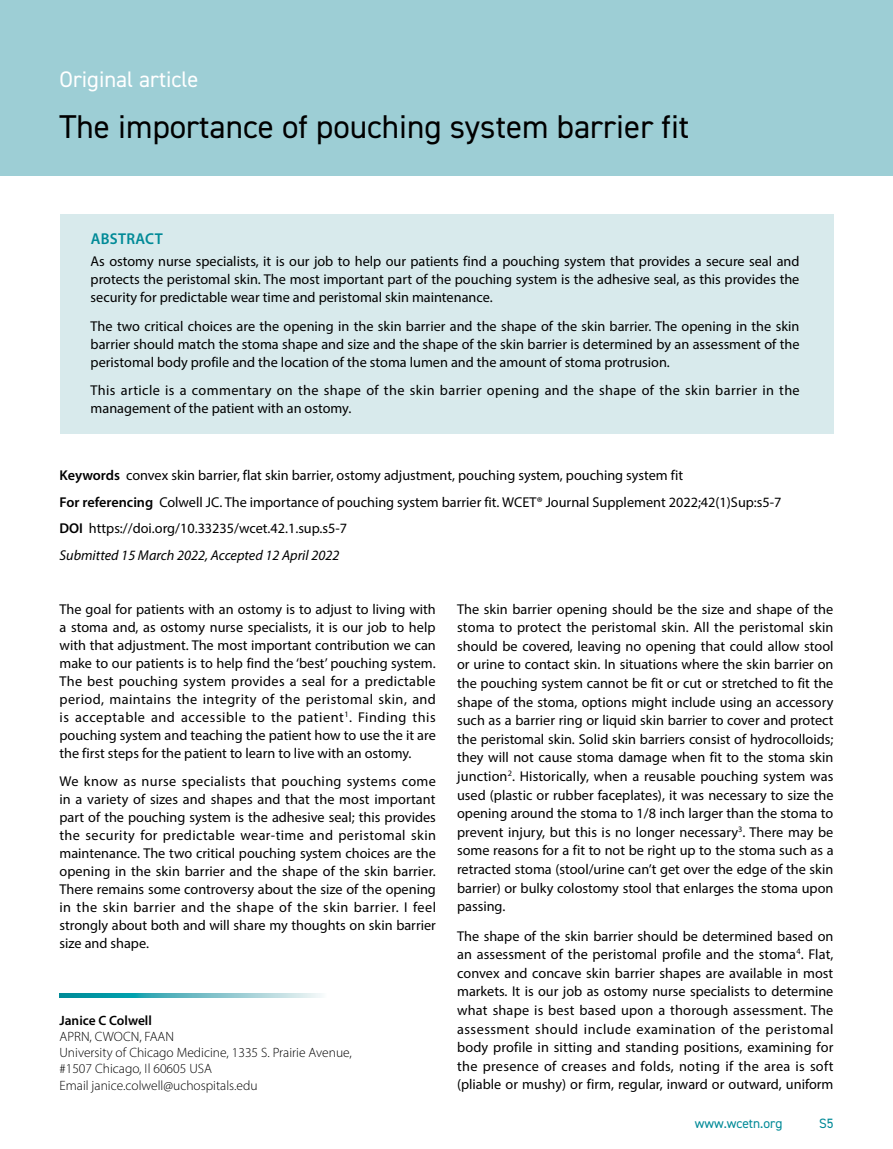
<style>
.page{position:relative;width:893px;height:1149px;background:#fff}
.page>*{position:absolute;margin:0;border:0;box-sizing:border-box;transform-origin:0 0}
.t1{font:33px "DIN2014";color:#000}
.t2{font:22.5px "DIN2014";color:#fff}
.t3{font:600 15.75px "Myriad Pro";letter-spacing:.02em;color:#008a97}
.t4{font:14.25px/18.6px "Myriad Pro";color:#000;text-align:justify}
.t5{font:14.25px/18px "Myriad Pro";letter-spacing:.025em;color:#000}
.t6{font:300 13.5px/16.2px "Myriad Pro";color:#000}
.t7{font:13.5px "DIN2014";color:#008a97}
.t8{font:600 13.5px "Myriad Pro";color:#000}
.s1{font-weight:600}
.s2{font-style:italic}
</style>
<div class="page">
<div style="left:0;top:0;width:893px;height:175px;background:#9dced5"></div>
<div style="left:60px;top:214px;width:773px;height:220px;background:#d8eaec"></div>
<svg style="left:60px;top:993px;width:262px;height:4px"></svg>
<h2 class="t2" style="left:60px;top:66px;width:141px">Original article</h2>
<h1 class="t1" style="left:60px;top:106px;width:631px">The importance of pouching system barrier fit</h1>
<p class="t3" style="left:91px;top:228px;width:74px">ABSTRACT</p>
<p class="t4" style="left:91px;top:252px;width:710px;line-height:18px">As ostomy nurse specialists, it is our job to help our patients find a pouching system that provides a secure seal and protects the peristomal skin. The most important part of the pouching system is the adhesive seal, as this provides the security for predictable wear time and peristomal skin maintenance.</p>
<p class="t4" style="left:91px;top:316px;width:710px;line-height:18px">The two critical choices are the opening in the skin barrier and the shape of the skin barrier. The opening in the skin barrier should match the stoma shape and size and the shape of the skin barrier is determined by an assessment of the peristomal body profile and the location of the stoma lumen and the amount of stoma protrusion.</p>
<p class="t5" style="left:91px;top:381px;width:711px">This article is a commentary on the shape of the skin barrier opening and the shape of the skin barrier in the management of the patient with an ostomy.</p>
<p class="t4" style="left:60px;top:462px;width:723px;line-height:26.5px;text-align:left"><span class="s1">Keywords</span> convex skin barrier, flat skin barrier, ostomy adjustment, pouching system, pouching system fit<br><span class="s1">For referencing</span> Colwell JC. The importance of pouching system barrier fit. WCET® Journal Supplement 2022;42(1)Sup:s5-7<br><span class="s1">DOI</span> https://doi.org/10.33235/wcet.42.1.sup.s5-7<br><span class="s2">Submitted 15 March 2022, Accepted 12 April 2022</span></p>
<p class="t4" style="left:60px;top:599px;width:378px;line-height:18px">The goal for patients with an ostomy is to adjust to living with a stoma and, as ostomy nurse specialists, it is our job to help with that adjustment. The most important contribution we can make to our patients is to help find the ‘best’ pouching system.<br>The best pouching system provides a seal for a predictable period, maintains the integrity of the peristomal skin, and is acceptable and accessible to the patient<sup>1</sup>. Finding this pouching system and teaching the patient how to use the it are the first steps for the patient to learn to live with an ostomy.</p>
<p class="t4" style="left:60px;top:772px;width:378px;line-height:18px">We know as nurse specialists that pouching systems come in a variety of sizes and shapes and that the most important part of the pouching system is the adhesive seal; this provides the security for predictable wear-time and peristomal skin maintenance. The two critical pouching system choices are the opening in the skin barrier and the shape of the skin barrier.<br>There remains some controversy about the size of the opening in the skin barrier and the shape of the skin barrier. I feel strongly about both and will share my thoughts on skin barrier size and shape.</p>
<p class="t8" style="left:60px;top:1011px;width:94px">Janice C Colwell</p>
<p class="t6" style="left:60px;top:1027px;width:294px">APRN, CWOCN, FAAN<br>University of Chicago Medicine, 1335 S. Prairie Avenue, #1507 Chicago, Il 60605 USA<br>Email janice.colwell@uchospitals.edu</p>
<p class="t4" style="left:457px;top:599px;width:378px">The skin barrier opening should be the size and shape of the stoma to protect the peristomal skin. All the peristomal skin should be covered, leaving no opening that could allow stool or urine to contact skin. In situations where the skin barrier on the pouching system cannot be fit or cut or stretched to fit the shape of the stoma, options might include using an accessory such as a barrier ring or liquid skin barrier to cover and protect the peristomal skin. Solid skin barriers consist of hydrocolloids; they will not cause stoma damage when fit to the stoma skin junction<sup>2</sup>. Historically, when a reusable pouching system was used (plastic or rubber faceplates), it was necessary to size the opening around the stoma to 1/8 inch larger than the stoma to prevent injury, but this is no longer necessary<sup>3</sup>. There may be some reasons for a fit to not be right up to the stoma such as a retracted stoma (stool/urine can’t get over the edge of the skin barrier) or bulky colostomy stool that enlarges the stoma upon passing.</p>
<p class="t4" style="left:457px;top:925px;width:378px">The shape of the skin barrier should be determined based on an assessment of the peristomal profile and the stoma<sup>4</sup>. Flat, convex and concave skin barrier shapes are available in most markets. It is our job as ostomy nurse specialists to determine what shape is best based upon a thorough assessment. The assessment should include examination of the peristomal body profile in sitting and standing positions, examining for the presence of creases and folds, noting if the area is soft (pliable or mushy) or firm, regular, inward or outward, uniform</p>
<p class="t7" style="left:695px;top:1114px;width:89px">www.wcetn.org</p>
<p class="t7" style="left:819px;top:1114px;width:16px">S5</p>
</div>
